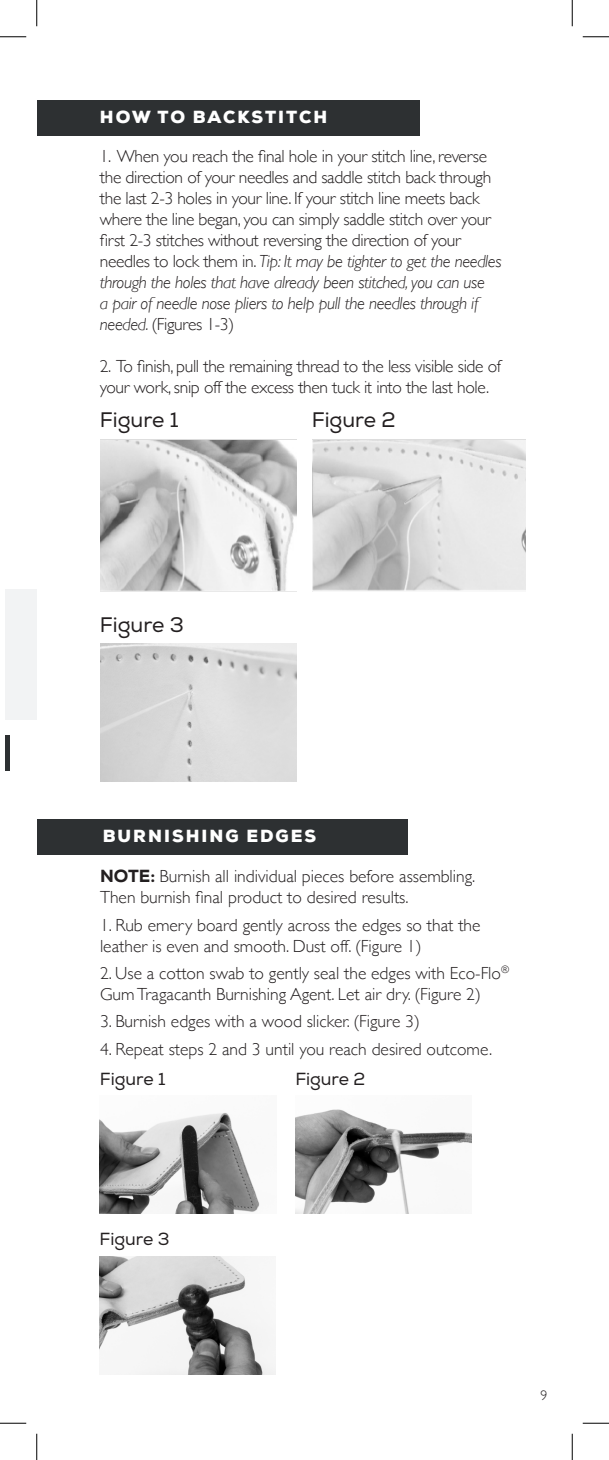
<style>
.page{position:relative;width:609px;height:1460px;background:#fff}
.page>*{position:absolute;margin:0;border:0;box-sizing:border-box;transform-origin:0 0}
.t1{font:21px "Nexa";color:#231f20}
.t2{font:300 17.5px/21px "Gill Sans";letter-spacing:-.02em;color:#231f20}
.t3{font:300 17.5px/21px "Gill Sans";color:#231f20}
.t4{font:900 17.5px "Nexa";letter-spacing:.115em;color:#fff}
.t5{font:17.5px "Nexa";color:#231f20}
.t6{font:300 14px "Gill Sans";color:#231f20}
.s1{font-style:italic}
.s2{font-family:"Nexa";font-weight:800}
</style>
<div class="page">
<div style="left:37px;top:819px;width:370px;height:36px;background:#2d3032"></div>
<img style="left:100px;top:1112px;width:160px;height:101px">
<img style="left:295px;top:1109px;width:177px;height:104px">
<img style="left:100px;top:1256px;width:176px;height:118px">
<hr style="left:5px;top:735px;width:4px;height:36px;background:#2d3032">
<div style="left:5px;top:589px;width:32px;height:131px;background:#f2f3f4"></div>
<div style="left:37px;top:100px;width:382px;height:35px;background:#2d3032"></div>
<img style="left:100px;top:644px;width:197px;height:137px">
<img style="left:100px;top:439px;width:196px;height:152px">
<img style="left:312px;top:440px;width:214px;height:151px">
<svg style="left:0;top:36px;width:26px;height:1px"></svg>
<svg style="left:583px;top:36px;width:26px;height:1px"></svg>
<svg style="left:0;top:1422px;width:26px;height:1px"></svg>
<svg style="left:583px;top:1422px;width:26px;height:1px"></svg>
<svg style="left:36px;top:0;width:1px;height:26px"></svg>
<svg style="left:36px;top:1433px;width:1px;height:27px"></svg>
<svg style="left:572px;top:0;width:1px;height:26px"></svg>
<svg style="left:572px;top:1433px;width:1px;height:27px"></svg>
<p class="t4" style="left:100px;top:105px;width:229px">HOW TO BACKSTITCH</p>
<p class="t2" style="left:100px;top:144px;width:403px">1. When you reach the final hole in your stitch line, reverse the direction of your needles and saddle stitch back through the last 2-3 holes in your line. If your stitch line meets back where the line began, you can simply saddle stitch over your first 2-3 stitches without reversing the direction of your needles to lock them in. <span class="s1">Tip: It may be tighter to get the needles through the holes that have already been stitched, you can use<br>a pair of needle nose pliers to help pull the needles through if needed.</span> (Figures 1-3)</p>
<p class="t2" style="left:100px;top:354px;width:403px">2. To finish, pull the remaining thread to the less visible side of your work, snip off the excess then tuck it into the last hole.</p>
<p class="t1" style="left:100px;top:407px;width:80px">Figure 1</p>
<p class="t1" style="left:312px;top:407px;width:86px">Figure 2</p>
<p class="t1" style="left:100px;top:612px;width:85px">Figure 3</p>
<p class="t4" style="left:103px;top:825px;width:215px">BURNISHING EDGES</p>
<p class="t3" style="left:100px;top:865px;width:377px"><span class="s2">NOTE:</span> Burnish all individual pieces before assembling.<br>Then burnish final product to desired results.</p>
<p class="t3" style="left:100px;top:913px;width:382px">1. Rub emery board gently across the edges so that the leather is even and smooth. Dust off. (Figure 1)</p>
<p class="t3" style="left:100px;top:962px;width:411px">2. Use a cotton swab to gently seal the edges with Eco-Flo<sup>®<br></sup>Gum Tragacanth Burnishing Agent. Let air dry. (Figure 2)</p>
<p class="t3" style="left:100px;top:1010px;width:321px">3. Burnish edges with a wood slicker. (Figure 3)</p>
<p class="t3" style="left:100px;top:1037px;width:394px">4. Repeat steps 2 and 3 until you reach desired outcome.</p>
<p class="t5" style="left:100px;top:1068px;width:67px">Figure 1</p>
<p class="t5" style="left:295px;top:1068px;width:72px">Figure 2</p>
<p class="t5" style="left:100px;top:1228px;width:71px">Figure 3</p>
<p class="t6" style="left:540px;top:1384px;width:8px">9</p>
</div>
